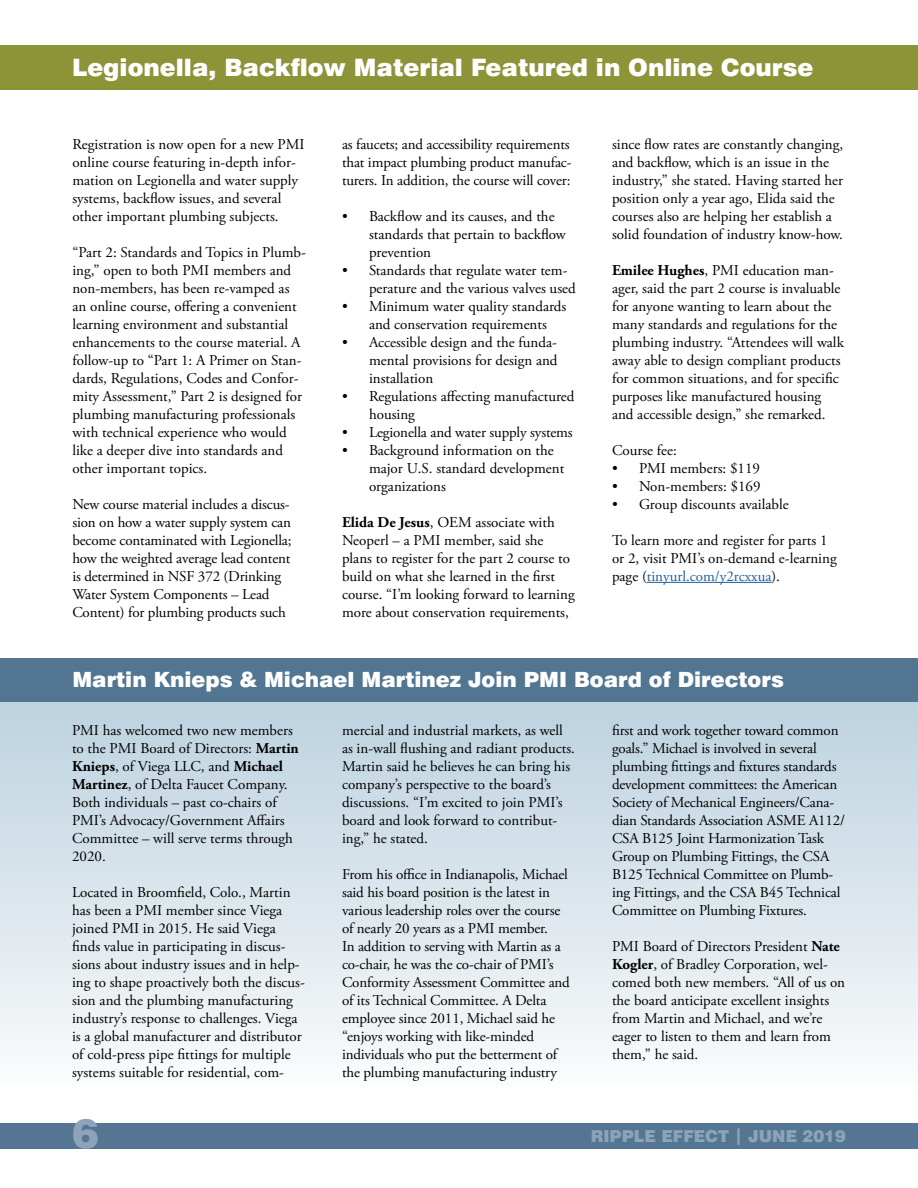
<style>
.page{position:relative;width:918px;height:1188px;background:#fff}
.page>*{position:absolute;margin:0;border:0;box-sizing:border-box;transform-origin:0 0}
.t1{font:900 40.5px "Swiss 721 BT";color:#8da3ba}
.inside_headline{font:900 24px "Swiss 721 BT";color:#fff}
.Inside_blue_block_he{font:900 21px "Swiss 721 BT";color:#fff}
.t2{font:900 16.5px "Swiss 721 BT";color:#8da3ba}
.body{font:15px/18px "Adobe Garamond Pro";color:#000}
.s1{font-weight:700}
.s2{color:#215e9e}
</style>
<div class="page">
<div style="left:0;top:45px;width:918px;height:45px;background:#8d9438"></div>
<div style="left:0;top:1123px;width:918px;height:25px;background:#547693"></div>
<div style="left:0;top:701px;width:918px;height:394px;background:linear-gradient(to bottom,#bcd2df,#fcfcfc)"></div>
<hr style="left:647px;top:582px;width:125px;height:1px;background:#215e9e">
<div style="left:0;top:658px;width:918px;height:44px;background:#527692"></div>
<p class="inside_headline" style="left:72px;top:53px;width:743px">Legionella, Backflow Material Featured in Online Course</p>
<p class="body" style="left:72px;top:136px;width:234px">Registration is now open for a new PMI online course featuring in-depth infor&shy;mation on Legionella and water supply systems, backflow issues, and several other important plumbing subjects.</p>
<p class="body" style="left:72px;top:244px;width:235px">“Part 2: Standards and Topics in Plumb&shy;ing,” open to both PMI members and non-members, has been re-vamped as an online course, offering a convenient learning environment and substantial enhancements to the course material. A follow-up to “Part 1: A Primer on Stan&shy;dards, Regulations, Codes and Confor&shy;mity Assessment,” Part 2 is designed for plumbing manufacturing professionals with technical experience who would like a deeper dive into standards and other important topics.</p>
<p class="body" style="left:72px;top:496px;width:221px">New course material includes a discus&shy;sion on how a water supply system can become contaminated with Legionella; how the weighted average lead content is determined in NSF 372 (Drinking Water System Components – Lead Content) for plumbing products such</p>
<p class="body" style="left:342px;top:136px;width:231px;text-align:justify">as faucets; and accessibility requirements that impact plumbing product manufac&shy;turers. In addition, the course will cover:</p>
<p class="body" style="left:369px;top:208px;width:198px;text-indent:-27px">• Backflow and its causes, and the standards that pertain to backflow prevention</p>
<p class="body" style="left:369px;top:262px;width:208px;text-indent:-27px">• Standards that regulate water tem&shy;perature and the various valves used</p>
<p class="body" style="left:342px;top:298px;width:226px;text-align:center">• Minimum water quality standards and conservation requirements</p>
<p class="body" style="left:369px;top:334px;width:190px;text-align:justify;text-indent:-27px">• Accessible design and the funda&shy;mental provisions for design and installation</p>
<p class="body" style="left:369px;top:388px;width:207px;text-indent:-27px">• Regulations affecting manufactured housing</p>
<p class="body" style="left:342px;top:424px;width:232px">• Legionella and water supply systems</p>
<p class="body" style="left:369px;top:442px;width:197px;text-indent:-27px">• Background information on the major U.S. standard development organizations</p>
<p class="body" style="left:342px;top:514px;width:234px"><span class="s1">Elida De Jesus</span>, OEM associate with Neoperl – a PMI member, said she plans to register for the part 2 course to build on what she learned in the first course. “I’m looking forward to learning more about conservation requirements,</p>
<p class="body" style="left:612px;top:136px;width:233px">since flow rates are constantly changing, and backflow, which is an issue in the industry,” she stated. Having started her position only a year ago, Elida said the courses also are helping her establish a solid foundation of industry know-how.</p>
<p class="body" style="left:612px;top:262px;width:233px"><span class="s1">Emilee Hughes</span>, PMI education man&shy;ager, said the part 2 course is invaluable for anyone wanting to learn about the many standards and regulations for the plumbing industry. “Attendees will walk away able to design compliant products for common situations, and for specific purposes like manufactured housing and accessible design,” she remarked.</p>
<p class="body" style="left:612px;top:442px;width:66px">Course fee:</p>
<p class="body" style="left:612px;top:460px;width:150px">• PMI members: $119</p>
<p class="body" style="left:612px;top:478px;width:150px">• Non-members: $169</p>
<p class="body" style="left:612px;top:496px;width:178px">• Group discounts available</p>
<p class="body" style="left:612px;top:532px;width:226px">To learn more and register for parts 1 or 2, visit PMI’s on-demand e-learning page (<span class="s2">tinyurl.com/y2rcxxua</span>).</p>
<p class="Inside_blue_block_he" style="left:72px;top:666px;width:713px">Martin Knieps &amp; Michael Martinez Join PMI Board of Directors</p>
<p class="body" style="left:72px;top:722px;width:228px">PMI has welcomed two new members to the PMI Board of Directors: <span class="s1">Martin<br>Knieps</span>, of Viega LLC, and <span class="s1">Michael<br>Martinez</span>, of Delta Faucet Company.<br>Both individuals – past co-chairs of<br>PMI’s Advocacy/Government Affairs<br>Committee – will serve terms through<br>2020.</p>
<p class="body" style="left:72px;top:884px;width:234px">Located in Broomfield, Colo., Martin has been a PMI member since Viega joined PMI in 2015. He said Viega finds value in participating in discus&shy;sions about industry issues and in help&shy;ing to shape proactively both the discus&shy;sion and the plumbing manufacturing industry’s response to challenges. Viega is a global manufacturer and distributor of cold-press pipe fittings for multiple systems suitable for residential, com-</p>
<p class="body" style="left:342px;top:722px;width:234px">mercial and industrial markets, as well as in-wall flushing and radiant products.<br>Martin said he believes he can bring his company’s perspective to the board’s discussions. “I’m excited to join PMI’s board and look forward to contribut&shy;ing,” he stated.</p>
<p class="body" style="left:342px;top:866px;width:229px">From his office in Indianapolis, Michael said his board position is the latest in various leadership roles over the course of nearly 20 years as a PMI member.<br>In addition to serving with Martin as a co-chair, he was the co-chair of PMI’s Conformity Assessment Committee and of its Technical Committee. A Delta employee since 2011, Michael said he “enjoys working with like-minded individuals who put the betterment of the plumbing manufacturing industry</p>
<p class="body" style="left:612px;top:722px;width:235px">first and work together toward common goals.” Michael is involved in several plumbing fittings and fixtures standards development committees: the American Society of Mechanical Engineers/Cana&shy;dian Standards Association ASME A112/ CSA B125 Joint Harmonization Task Group on Plumbing Fittings, the CSA B125 Technical Committee on Plumb&shy;ing Fittings, and the CSA B45 Technical Committee on Plumbing Fixtures.</p>
<p class="body" style="left:612px;top:938px;width:235px">PMI Board of Directors President <span class="s1">Nate Kogler</span>, of Bradley Corporation, wel&shy;comed both new members. “All of us on the board anticipate excellent insights from Martin and Michael, and we’re eager to listen to them and learn from them,” he said.</p>
<h1 class="t1" style="left:72px;top:1109px;width:28px">6</h1>
<p class="t2" style="left:591px;top:1126px;width:257px">RIPPLE EFFECT | JUNE 2019</p>
</div>
